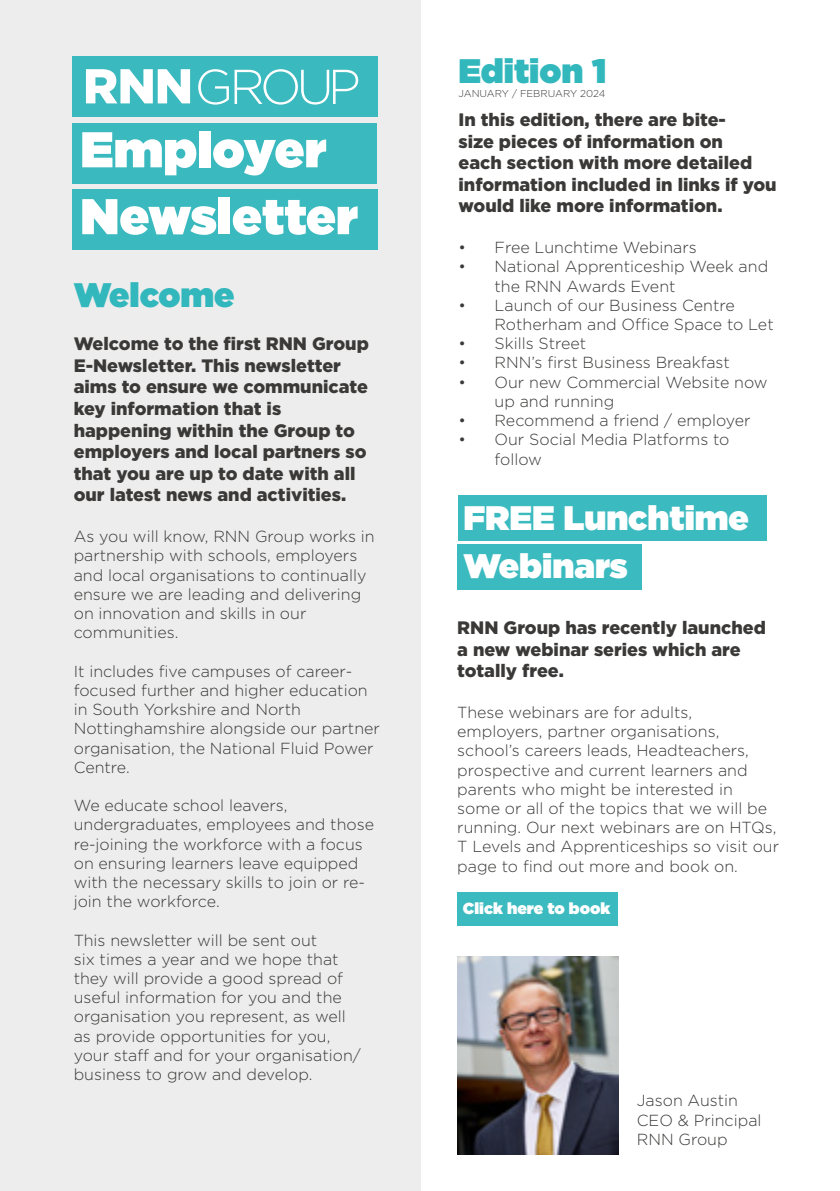
<style>
.page{position:relative;width:840px;height:1191px;background:#fff}
.page>*{position:absolute;margin:0;border:0;box-sizing:border-box;transform-origin:0 0}
.t1{font:900 50.2px/66.8px "Gotham";color:#fff}
.t2{font:900 34px/48.8px "Gotham";color:#fff}
.t3{font:900 34px "Gotham";color:#31b7bc}
.t4{font:900 18px/21.6px "Gotham";color:#3a3938}
.t5{font:300 16px/19.2px "Gotham";color:#3a3938}
.t6{font:900 16px "Gotham";color:#fff}
.t7{font:300 10px "Gotham";color:#3a3938}
</style>
<div class="page">
<div style="left:0;top:0;width:420px;height:1191px;background:#ededed"></div>
<div style="left:73px;top:123px;width:304px;height:60px;background:#3ab9be"></div>
<div style="left:72px;top:189px;width:305px;height:60px;background:#3ab9be"></div>
<div style="left:72px;top:56px;width:305px;height:60px;background:#3ab9be"></div>
<svg style="left:86px;top:69px;width:104px;height:34px"></svg>
<svg style="left:198px;top:69px;width:160px;height:36px"></svg>
<div style="left:457px;top:495px;width:309px;height:46px;background:#3bbabf"></div>
<div style="left:457px;top:544px;width:184px;height:46px;background:#3bbabf"></div>
<div style="left:457px;top:892px;width:161px;height:34px;background:#3bbabf"></div>
<img style="left:457px;top:956px;width:161px;height:198px">
<p class="t1" style="left:80px;top:115px;width:279px">Employer<br>Newsletter</p>
<h2 class="t3" style="left:74px;top:270px;width:162px">Welcome</h2>
<p class="t4" style="left:74px;top:333px;width:296px">Welcome to the frst RNN Group<br>E-Newsletter. This newsletter aims to ensure we communicate key information that is happening within the Group to employers and local partners so that you are up to date with all our latest news and activities.</p>
<p class="t5" style="left:74px;top:526px;width:302px">As you will know, RNN Group works in partnership with schools, employers and local organisations to continually ensure we are leading and delivering on innovation and skills in our communities.</p>
<p class="t5" style="left:74px;top:661px;width:307px">It includes fve campuses of career&shy;focused further and higher education in South Yorkshire and North<br>Nottinghamshire alongside our partner organisation, the National Fluid Power<br>Centre.</p>
<p class="t5" style="left:74px;top:795px;width:301px">We educate school leavers, undergraduates, employees and those re-joining the workforce with a focus on ensuring learners leave equipped with the necessary skills to join or re&shy;join the workforce.</p>
<p class="t5" style="left:74px;top:930px;width:288px">This newsletter will be sent out<br>six times a year and we hope that they will provide a good spread of useful information for you and the organisation you represent, as well as provide opportunities for you, your staf and for your organisation/ business to grow and develop.</p>
<h2 class="t3" style="left:458px;top:46px;width:149px">Edition 1</h2>
<p class="t7" style="left:458px;top:87px;width:148px">JANUARY / FEBRUARY 2024</p>
<p class="t4" style="left:458px;top:109px;width:319px">In this edition, there are bite-<br>size pieces of information on<br>each section with more detailed information included in links if you would like more information.</p>
<p class="t5" style="left:458px;top:237px;width:240px">• Free Lunchtime Webinars</p>
<p class="t5" style="left:494px;top:257px;width:275px;text-indent:-36px">• National Apprenticeship Week and the RNN Awards Event</p>
<p class="t5" style="left:494px;top:295px;width:280px;text-indent:-36px">• Launch of our Business Centre<br>Rotherham and Ofce Space to Let</p>
<p class="t5" style="left:458px;top:333px;width:129px">• Skills Street</p>
<p class="t5" style="left:458px;top:353px;width:272px">• RNN’s frst Business Breakfast</p>
<p class="t5" style="left:494px;top:372px;width:274px;text-indent:-36px">• Our new Commercial Website now up and running</p>
<p class="t5" style="left:458px;top:410px;width:293px">• Recommend a friend / employer</p>
<p class="t5" style="left:494px;top:429px;width:236px;text-indent:-36px">• Our Social Media Platforms to follow</p>
<p class="t2" style="left:463px;top:493px;width:287px">FREE Lunchtime<br>Webinars</p>
<p class="t4" style="left:457px;top:616px;width:310px">RNN Group has recently launched a new webinar series which are totally free.</p>
<p class="t5" style="left:457px;top:702px;width:323px">These webinars are for adults, employers, partner organisations, school’s careers leads, Headteachers, prospective and current learners and parents who might be interested in some or all of the topics that we will be running. Our next webinars are on HTQs, T Levels and Apprenticeships so visit our page to fnd out more and book on.</p>
<p class="t6" style="left:462px;top:897px;width:149px">Click here to book</p>
<p class="t5" style="left:636px;top:1090px;width:126px">Jason Austin<br>CEO &amp; Principal<br>RNN Group</p>
</div>
